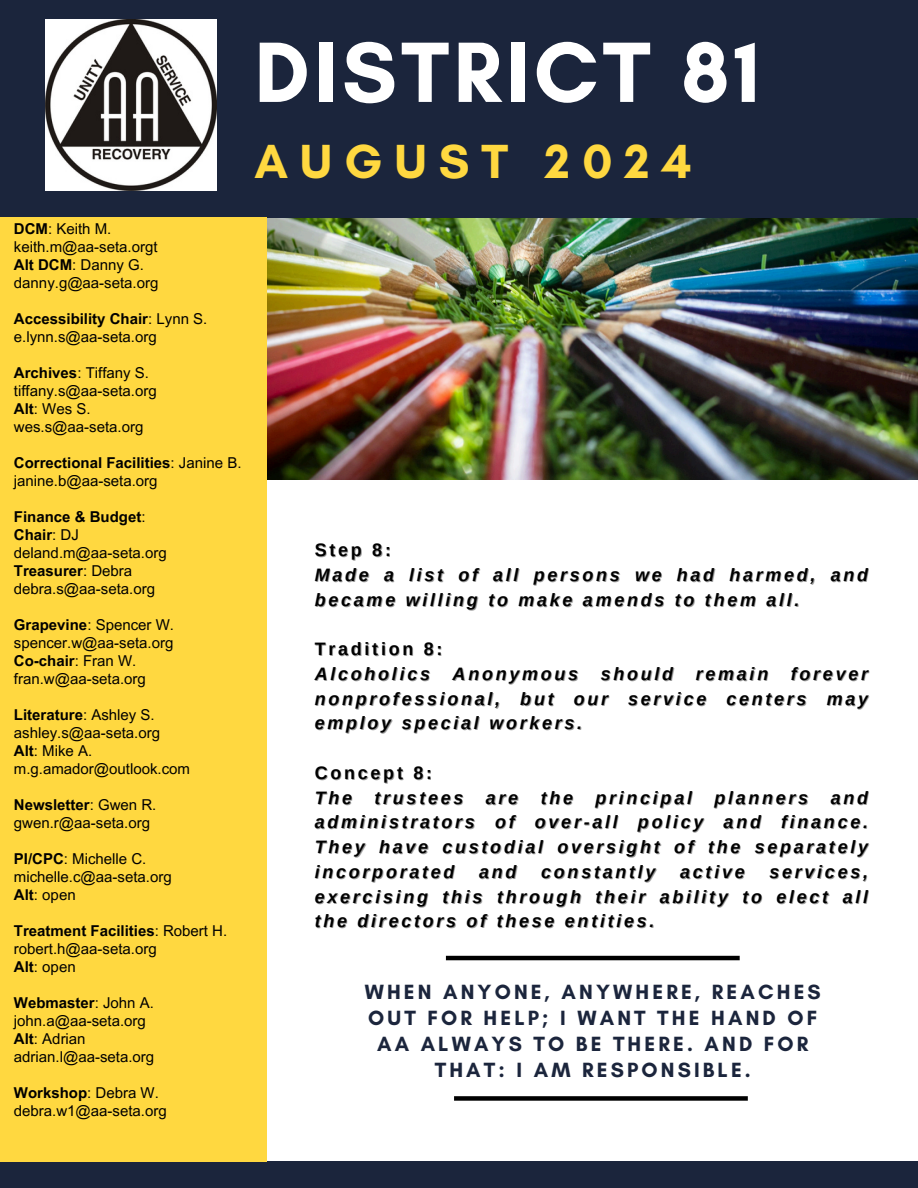
<style>
.page{position:relative;width:918px;height:1188px;background:#fff}
.page>*{position:absolute;margin:0;border:0;box-sizing:border-box;transform-origin:0 0}
.t1{font:700 87.15px "Glacial Indifference";letter-spacing:.05em;color:#fff}
.t2{font:700 48.75px "Glacial Indifference";letter-spacing:.25em;color:#ffd840}
.t3{font:700 21px/25.8px "Glacial Indifference";letter-spacing:.15em;color:#1b253c;text-align:center}
.t4{font:italic 700 18px "Arimo";letter-spacing:.15em;color:#000}
.t5{font:700 18px "Arimo";letter-spacing:.15em;color:#000}
.t6{font:15px/18px "Arial MT Pro";color:#000}
.t7{font:700 15px "Arial MT Pro";color:#000}
.s1{font-weight:700}
.s2{font-weight:400}
</style>
<div class="page">
<img style="left:267px;top:218px;width:651px;height:262px">
<div style="left:0;top:0;width:918px;height:218px;background:#1b253c"></div>
<div style="left:0;top:1161px;width:918px;height:27px;background:#1b253c"></div>
<img style="left:45px;top:20px;width:171px;height:171px">
<div style="left:0;top:217px;width:267px;height:944px;background:#ffd840"></div>
<hr style="left:446px;top:956px;width:294px;height:4px;background:#000">
<div style="left:454px;top:1096px;width:294px;height:5px;background:#000"></div>
<p class="t1" style="left:254px;top:19px;width:507px">DISTRICT 81</p>
<p class="t2" style="left:254px;top:131px;width:439px">AUGUST 2024</p>
<p class="t6" style="left:14px;top:221px;width:99px"><span class="s1">DCM</span>: Keith M.</p>
<p class="t6" style="left:14px;top:239px;width:145px">keith.m@aa-seta.orgt</p>
<p class="t6" style="left:14px;top:257px;width:131px"><span class="s1">Alt DCM</span>: Danny G.</p>
<p class="t6" style="left:14px;top:275px;width:146px">danny.g@aa-seta.org</p>
<p class="t7" style="left:14px;top:313px;width:195px">Accessibility Chair<span class="s2">: Lynn S.</span></p>
<p class="t6" style="left:14px;top:329px;width:144px">e.lynn.s@aa-seta.org</p>
<p class="t6" style="left:14px;top:365px;width:137px"><span class="s1">Archives</span>: Tiffany S.</p>
<p class="t6" style="left:14px;top:383px;width:144px">tiffany.s@aa-seta.org</p>
<p class="t6" style="left:14px;top:401px;width:78px"><span class="s1">Alt</span>: Wes S.</p>
<p class="t6" style="left:14px;top:419px;width:131px">wes.s@aa-seta.org</p>
<p class="t7" style="left:14px;top:457px;width:229px">Correctional Facilities<span class="s2">: Janine B.</span></p>
<p class="t6" style="left:14px;top:473px;width:145px">janine.b@aa-seta.org</p>
<p class="t7" style="left:14px;top:511px;width:133px">Finance &amp; Budget<span class="s2">:</span></p>
<p class="t7" style="left:14px;top:529px;width:66px">Chair<span class="s2">: DJ</span></p>
<p class="t6" style="left:14px;top:545px;width:154px">deland.m@aa-seta.org</p>
<p class="t7" style="left:14px;top:565px;width:120px">Treasurer<span class="s2">: Debra</span></p>
<p class="t6" style="left:14px;top:581px;width:143px">debra.s@aa-seta.org</p>
<p class="t6" style="left:14px;top:617px;width:162px"><span class="s1">Grapevine</span>: Spencer W.</p>
<p class="t6" style="left:14px;top:635px;width:161px">spencer.w@aa-seta.org</p>
<p class="t7" style="left:14px;top:655px;width:124px">Co-chair<span class="s2">: Fran W.</span></p>
<p class="t6" style="left:14px;top:671px;width:133px">fran.w@aa-seta.org</p>
<p class="t7" style="left:14px;top:709px;width:142px">Literature<span class="s2">: Ashley S.</span></p>
<p class="t6" style="left:14px;top:725px;width:148px">ashley.s@aa-seta.org</p>
<p class="t6" style="left:14px;top:743px;width:80px"><span class="s1">Alt</span>: Mike A.</p>
<h4 class="t6" style="left:14px;top:761px;width:178px">m.g.amador@outlook.com</h4>
<h4 class="t7" style="left:14px;top:799px;width:144px">Newsletter<span class="s2">: Gwen R.</span></h4>
<h4 class="t6" style="left:14px;top:815px;width:138px">gwen.r@aa-seta.org</h4>
<h3 class="t6" style="left:14px;top:851px;width:134px"><span class="s1">PI/CPC</span>: Michelle C.</h3>
<p class="t6" style="left:14px;top:869px;width:159px">michelle.c@aa-seta.org<br><span class="s1">Alt</span>: open</p>
<p class="t6" style="left:14px;top:923px;width:215px"><span class="s1">Treatment Facilities</span>: Robert H. robert.h@aa-seta.org<br><span class="s1">Alt</span>: open</p>
<p class="t6" style="left:14px;top:995px;width:142px"><span class="s1">Webmaster</span>: John A. john.a@aa-seta.org<br><span class="s1">Alt</span>: Adrian adrian.l@aa-seta.org</p>
<p class="t6" style="left:14px;top:1085px;width:154px"><span class="s1">Workshop</span>: Debra W. debra.w1@aa-seta.org</p>
<h1 class="t5" style="left:315px;top:540px;width:78px">Step 8:</h1>
<h2 class="t4" style="left:315px;top:565px;width:555px">Made a list of all persons we had harmed, and</h2>
<p class="t4" style="left:315px;top:589px;width:486px">became willing to make amends to them all.</p>
<p class="t5" style="left:315px;top:639px;width:129px">Tradition 8:</p>
<p class="t4" style="left:315px;top:664px;width:117px">Alcoholics</p>
<p class="t4" style="left:453px;top:664px;width:127px">Anonymous</p>
<p class="t4" style="left:601px;top:664px;width:74px">should</p>
<p class="t4" style="left:696px;top:664px;width:74px">remain</p>
<p class="t4" style="left:791px;top:664px;width:79px">forever</p>
<p class="t4" style="left:315px;top:688px;width:555px">nonprofessional, but our service centers may</p>
<p class="t4" style="left:315px;top:713px;width:269px">employ special workers.</p>
<p class="t5" style="left:315px;top:763px;width:119px">Concept 8:</p>
<p class="t4" style="left:315px;top:787px;width:555px">The trustees are the principal planners and</p>
<p class="t4" style="left:315px;top:812px;width:555px">administrators of over-all policy and finance.</p>
<p class="t4" style="left:315px;top:837px;width:555px">They have custodial oversight of the separately</p>
<p class="t4" style="left:315px;top:862px;width:141px">incorporated</p>
<p class="t4" style="left:479px;top:862px;width:39px">and</p>
<p class="t4" style="left:541px;top:862px;width:116px">constantly</p>
<p class="t4" style="left:680px;top:862px;width:66px">active</p>
<p class="t4" style="left:769px;top:862px;width:100px">services,</p>
<p class="t4" style="left:315px;top:886px;width:555px">exercising this through their ability to elect all</p>
<p class="t4" style="left:315px;top:911px;width:341px">the directors of these entities.</p>
<p class="t3" style="left:365px;top:979px;width:458px">WHEN ANYONE, ANYWHERE, REACHES<br>OUT FOR HELP; I WANT THE HAND OF<br>AA ALWAYS TO BE THERE. AND FOR<br>THAT: I AM RESPONSIBLE.</p>
</div>
